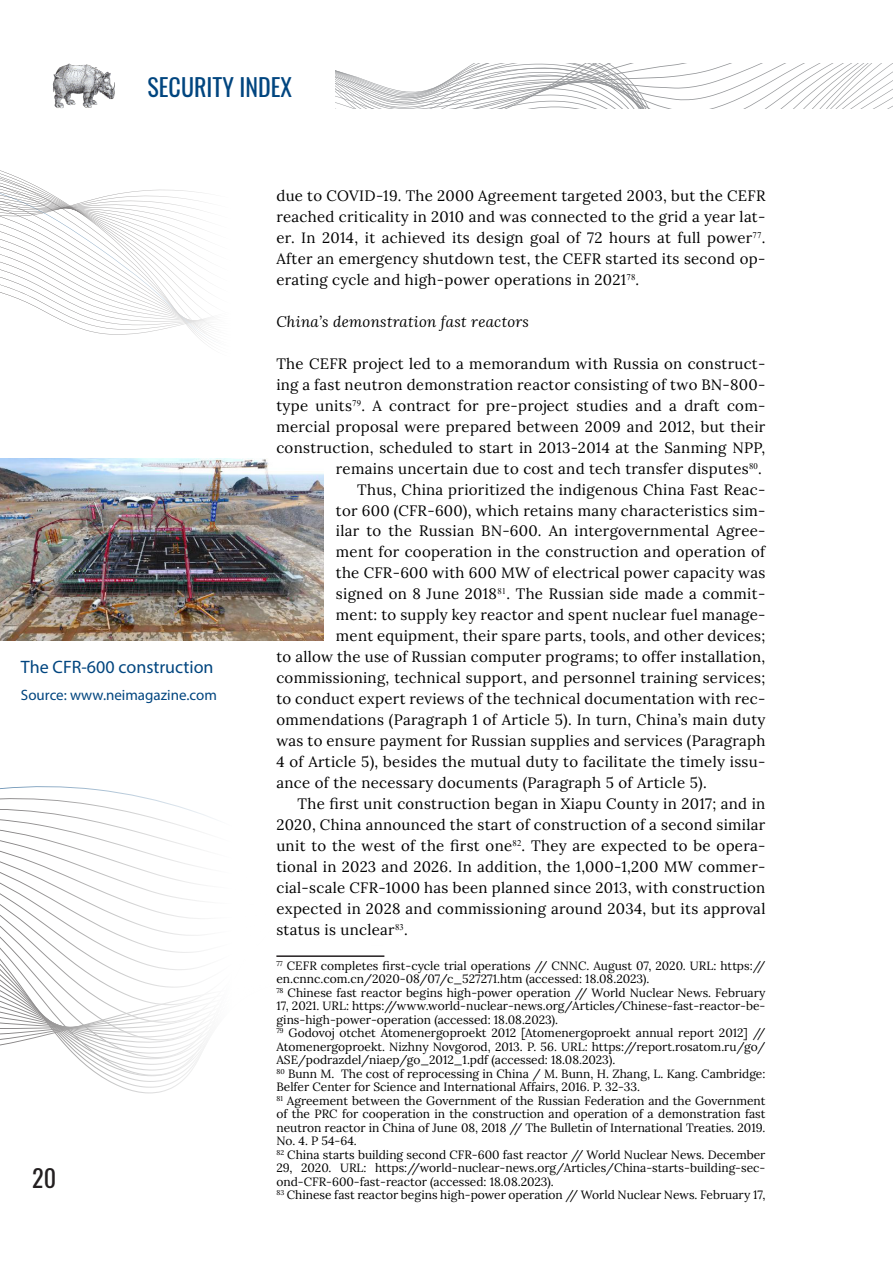
<style>
.page{position:relative;width:893px;height:1263px;background:#fff}
.page>*{position:absolute;margin:0;border:0;box-sizing:border-box;transform-origin:0 0}
.t1{font:24.15px "Oswald";color:#231f20}
.t2{font:24px "Oswald";color:#01457f}
.Подпись_к_фото{font:18px "Myriad Pro";color:#01457f}
.Текст{font:15px/21px "Lora";letter-spacing:.02em;color:#000;text-align:justify}
.Текст-2{font:italic 15px "Lora";letter-spacing:.02em;color:#000}
.Подпись_к_фото-2{font:15px "Myriad Pro";color:#01457f}
.Сноска{font:12px/13.5px "Lora";color:#000;text-align:justify}
</style>
<div class="page">
<img style="left:52px;top:64px;width:63px;height:44px">
<svg style="left:336px;top:64px;width:557px;height:45px"></svg>
<svg style="left:0;top:1023px;width:204px;height:18px"></svg>
<svg style="left:0;top:1006px;width:203px;height:17px"></svg>
<svg style="left:0;top:786px;width:385px;height:190px"></svg>
<svg style="left:57px;top:318px;width:154px;height:10px"></svg>
<svg style="left:38px;top:308px;width:175px;height:10px"></svg>
<svg style="left:0;top:170px;width:210px;height:138px"></svg>
<svg style="left:0;top:172px;width:210px;height:126px"></svg>
<svg style="left:0;top:177px;width:210px;height:3px"></svg>
<svg style="left:0;top:180px;width:210px;height:2px"></svg>
<svg style="left:0;top:182px;width:210px;height:2px"></svg>
<svg style="left:0;top:184px;width:210px;height:2px"></svg>
<svg style="left:0;top:186px;width:210px;height:3px"></svg>
<svg style="left:0;top:189px;width:210px;height:99px"></svg>
<img style="left:0;top:458px;width:323px;height:182px">
<h2 class="t2" style="left:148px;top:66px;width:146px">SECURITY INDEX</h2>
<p class="Подпись_к_фото" style="left:21px;top:656px;width:194px">The CFR-600 construction</p>
<p class="Подпись_к_фото-2" style="left:21px;top:686px;width:197px">Source: www.neimagazine.com</p>
<h1 class="t1" style="left:32px;top:1156px;width:25px">20</h1>
<p class="Текст" style="left:276px;top:184px;width:490px">due to COVID-19. The 2000 Agreement targeted 2003, but the CEFR reached criticality in 2010 and was connected to the grid a year lat&shy;er. In 2014, it achieved its design goal of 72 hours at full power<sup>77</sup>.<br>After an emergency shutdown test, the CEFR started its second op&shy;erating cycle and high-power operations in 2021<sup>78</sup>.</p>
<p class="Текст-2" style="left:276px;top:311px;width:254px">China’s demonstration fast reactors</p>
<p class="Текст" style="left:276px;top:352px;width:490px;text-align:right">The CEFR project led to a memorandum with Russia on construct&shy;ing a fast neutron demonstration reactor consisting of two BN-800- type units<sup>79</sup>. A contract for pre-project studies and a draft com&shy;mercial proposal were prepared between 2009 and 2012, but their construction, scheduled to start in 2013-2014 at the Sanming NPP, remains uncertain due to cost and tech transfer disputes<sup>80</sup>.</p>
<p class="Текст" style="left:357px;top:478px;width:410px">Thus, China prioritized the indigenous China Fast Reac-</p>
<p class="Текст" style="left:336px;top:499px;width:431px">tor 600 (CFR-600), which retains many characteristics sim-</p>
<p class="Текст" style="left:336px;top:520px;width:431px">ilar to the Russian BN-600. An intergovernmental Agree-</p>
<p class="Текст" style="left:336px;top:541px;width:431px">ment for cooperation in the construction and operation of</p>
<p class="Текст" style="left:336px;top:562px;width:431px">the CFR-600 with 600 MW of electrical power capacity was</p>
<p class="Текст" style="left:336px;top:583px;width:431px">signed on 8 June 2018<sup>81</sup>. The Russian side made a commit-</p>
<p class="Текст" style="left:336px;top:604px;width:431px">ment: to supply key reactor and spent nuclear fuel manage-</p>
<p class="Текст" style="left:336px;top:624px;width:431px">ment equipment, their spare parts, tools, and other devices;</p>
<p class="Текст" style="left:276px;top:645px;width:490px">to allow the use of Russian computer programs; to offer installation,</p>
<p class="Текст" style="left:276px;top:666px;width:491px">commissioning, technical support, and personnel training services;</p>
<p class="Текст" style="left:276px;top:687px;width:490px">to conduct expert reviews of the technical documentation with rec-</p>
<p class="Текст" style="left:276px;top:708px;width:491px">ommendations (Paragraph 1 of Article 5). In turn, China’s main duty</p>
<p class="Текст" style="left:276px;top:729px;width:490px">was to ensure payment for Russian supplies and services (Paragraph</p>
<p class="Текст" style="left:276px;top:750px;width:490px">4 of Article 5), besides the mutual duty to facilitate the timely issu-</p>
<p class="Текст" style="left:276px;top:771px;width:432px">ance of the necessary documents (Paragraph 5 of Article 5).</p>
<p class="Текст" style="left:276px;top:792px;width:490px;text-indent:21px">The first unit construction began in Xiapu County in 2017; and in 2020, China announced the start of construction of a second similar unit to the west of the first one<sup>82</sup>. They are expected to be opera&shy;tional in 2023 and 2026. In addition, the 1,000-1,200 MW commer&shy;cial-scale CFR-1000 has been planned since 2013, with construction expected in 2028 and commissioning around 2034, but its approval status is unclear<sup>83</sup>.</p>
<p class="Сноска" style="left:276px;top:958px;width:490px"><sup>77</sup> CEFR completes first-cycle trial operations // CNNC. August 07, 2020. URL: https:// en.cnnc.com.cn/2020-08/07/c_527271.htm (accessed: 18.08.2023).</p>
<p class="Сноска" style="left:276px;top:985px;width:490px"><sup>78</sup> Chinese fast reactor begins high-power operation // World Nuclear News. February 17, 2021. URL: https://www.world-nuclear-news.org/Articles/Chinese-fast-reactor-be&shy;gins-high-power-operation (accessed: 18.08.2023).</p>
<p class="Сноска" style="left:276px;top:1025px;width:490px"><sup>79</sup> Godovoj otchet Atomenergoproekt 2012 [Atomenergoproekt annual report 2012] // Atomenergoproekt. Nizhny Novgorod, 2013. P. 56. URL: https://report.rosatom.ru/go/ ASE/podrazdel/niaep/go_2012_1.pdf (accessed: 18.08.2023).</p>
<p class="Сноска" style="left:276px;top:1066px;width:490px"><sup>80</sup> Bunn M. The cost of reprocessing in China / M. Bunn, H. Zhang, L. Kang. Cambridge:<br>Belfer Center for Science and International Affairs, 2016. P. 32-33.</p>
<p class="Сноска" style="left:276px;top:1093px;width:491px"><sup>81</sup> Agreement between the Government of the Russian Federation and the Government of the PRC for cooperation in the construction and operation of a demonstration fast neutron reactor in China of June 08, 2018 // The Bulletin of International Treaties. 2019.<br>No. 4. P 54-64.</p>
<p class="Сноска" style="left:276px;top:1147px;width:490px"><sup>82</sup> China starts building second CFR-600 fast reactor // World Nuclear News. December 29, 2020. URL: https://world-nuclear-news.org/Articles/China-starts-building-sec&shy;ond-CFR-600-fast-reactor (accessed: 18.08.2023).</p>
<p class="Сноска" style="left:276px;top:1187px;width:490px"><sup>83</sup> Chinese fast reactor begins high-power operation // World Nuclear News. February 17,</p>
</div>
